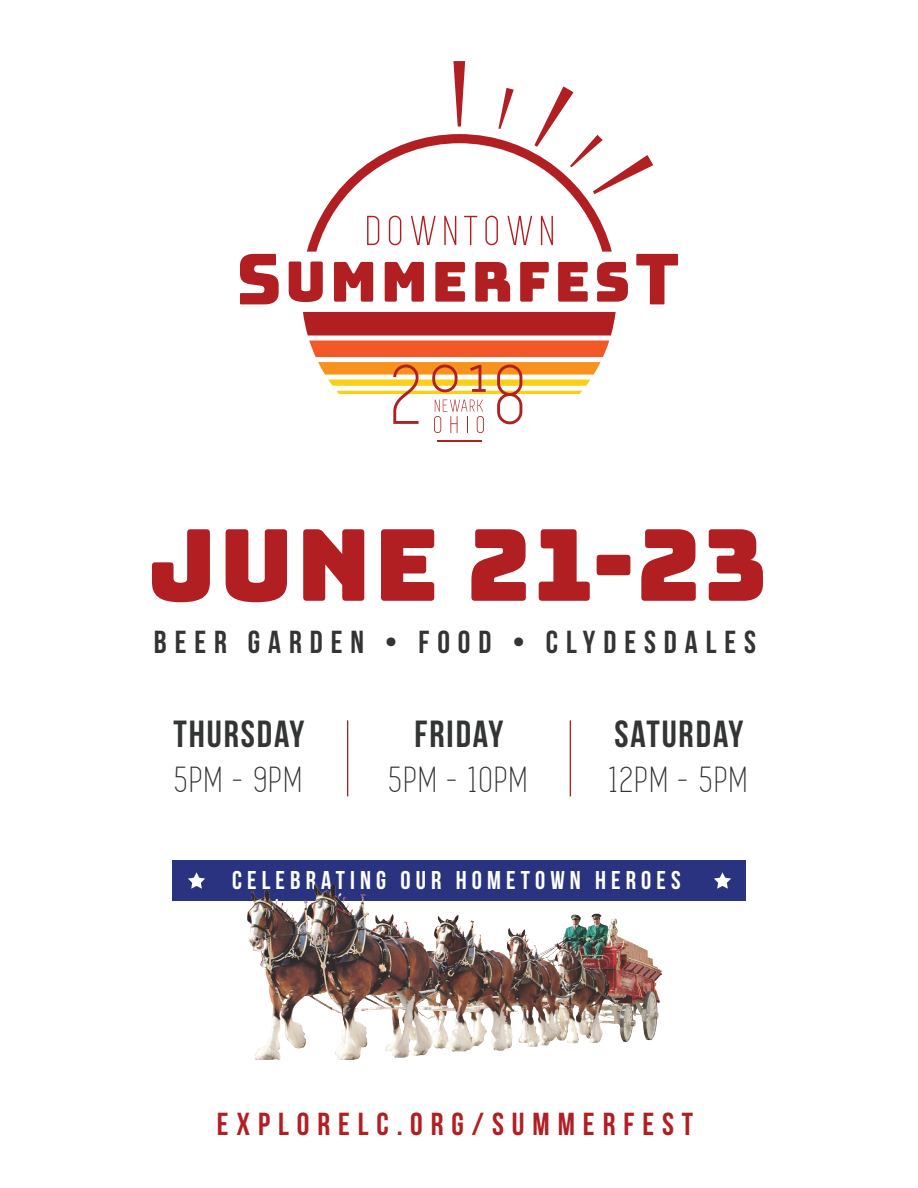
<style>
.page{position:relative;width:918px;height:1188px;background:#fff}
.page>*{position:absolute;margin:0;border:0;box-sizing:border-box;transform-origin:0 0}
.t1{font:99.3px "Bungee";letter-spacing:.03em;color:#b21f23}
.t2{font:37.8px "Simplifica";letter-spacing:.05em;color:#333434}
.t3{font:37.8px "Bebas Neue";letter-spacing:.05em;color:#333434}
.t4{font:31.8px "Bebas Neue";letter-spacing:.25em;color:#333434}
.t5{font:31.8px "Bebas Neue";letter-spacing:.25em;color:#b21f23}
.t6{font:25.65px "Bebas Neue";letter-spacing:.2em;color:#fff}
</style>
<div class="page">
<svg style="left:240px;top:254px;width:39px;height:50px"></svg>
<svg style="left:303px;top:312px;width:313px;height:121px"></svg>
<svg style="left:289px;top:61px;width:389px;height:243px"></svg>
<hr style="left:437px;top:440px;width:44px;height:2px;background:#b21f23">
<div style="left:172px;top:860px;width:574px;height:41px;background:#293380"></div>
<svg style="left:714px;top:872px;width:17px;height:17px"></svg>
<svg style="left:188px;top:872px;width:17px;height:17px"></svg>
<img style="left:247px;top:884px;width:414px;height:175px">
<hr style="left:347px;top:720px;width:1px;height:76px;background:#b21f23">
<hr style="left:570px;top:720px;width:1px;height:76px;background:#b21f23">
<h1 class="t1" style="left:148px;top:508px;width:621px">JUNE 21-23</h1>
<p class="t4" style="left:154px;top:625px;width:604px">BEER GARDEN • FOOD • CLYDESDALES</p>
<h2 class="t3" style="left:174px;top:713px;width:133px">THURSDAY</h2>
<h2 class="t2" style="left:175px;top:760px;width:129px">5PM - 9PM</h2>
<h2 class="t3" style="left:415px;top:713px;width:90px">FRIDAY</h2>
<h2 class="t2" style="left:390px;top:760px;width:140px">5PM - 10PM</h2>
<h2 class="t3" style="left:615px;top:713px;width:130px">SATURDAY</h2>
<h2 class="t2" style="left:610px;top:760px;width:140px">12PM - 5PM</h2>
<p class="t6" style="left:232px;top:866px;width:450px">CELEBRATING OUR HOMETOWN HEROES</p>
<p class="t5" style="left:217px;top:1106px;width:478px">EXPLORELC.ORG/SUMMERFEST</p>
</div>
